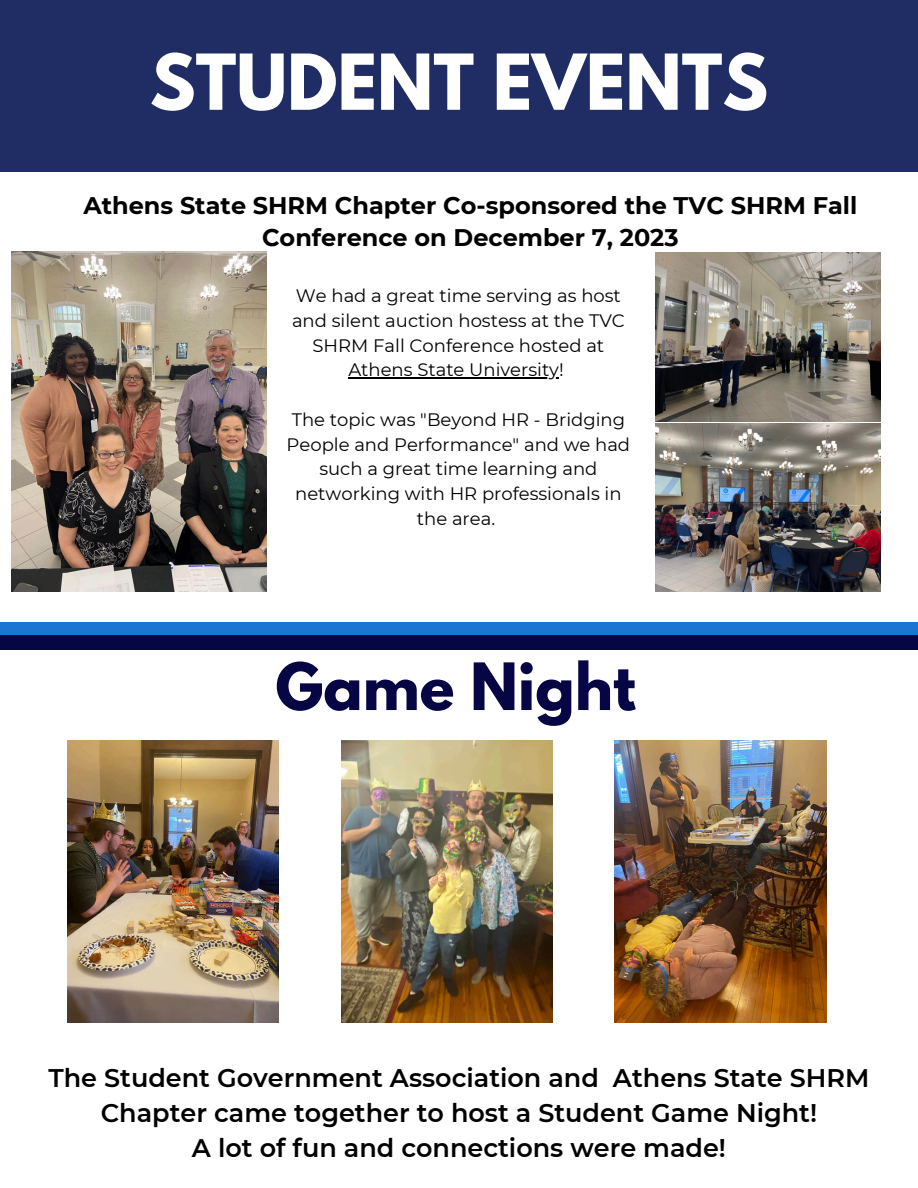
<style>
.page{position:relative;width:918px;height:1188px;background:#fff}
.page>*{position:absolute;margin:0;border:0;box-sizing:border-box;transform-origin:0 0}
.t1{font:700 68.25px "League Spartan";color:#fff}
.t2{font:700 57.75px "League Spartan";color:#060644}
.t3{font:600 25.5px/34.8px "Montserrat";color:#000;text-align:center}
.t4{font:700 24px/32.7px "Montserrat";color:#000;text-align:center}
.t5{font:18px/24.8px "Montserrat";color:#000;text-align:center}
</style>
<div class="page">
<div style="left:0;top:0;width:918px;height:172px;background:#202c64"></div>
<div style="left:0;top:622px;width:917px;height:15px;background:#1a76d2"></div>
<img style="left:67px;top:740px;width:212px;height:283px">
<img style="left:341px;top:740px;width:212px;height:283px">
<img style="left:615px;top:740px;width:211px;height:283px">
<img style="left:656px;top:253px;width:225px;height:339px">
<img style="left:11px;top:252px;width:256px;height:339px">
<hr style="left:348px;top:377px;width:211px;height:2px;background:#000">
<div style="left:0;top:635px;width:917px;height:15px;background:#060644"></div>
<p class="t1" style="left:150px;top:48px;width:620px">STUDENT EVENTS</p>
<h2 class="t4" style="left:83px;top:189px;width:776px">Athens State SHRM Chapter Co-sponsored the TVC SHRM Fall<br>Conference on December 7, 2023</h2>
<p class="t5" style="left:292px;top:283px;width:334px">We had a great time serving as host and silent auction hostess at the TVC<br>SHRM Fall Conference hosted at</p>
<h3 class="t5" style="left:348px;top:357px;width:217px">Athens State University!</h3>
<h3 class="t5" style="left:287px;top:407px;width:345px">The topic was "Beyond HR - Bridging<br>People and Performance" and we had such a great time learning and networking with HR professionals in the area.</h3>
<p class="t2" style="left:275px;top:658px;width:362px">Game Night</p>
<p class="t3" style="left:48px;top:1061px;width:822px">The Student Government Association and Athens State SHRM<br>Chapter came together to host a Student Game Night!<br>A lot of fun and connections were made!</p>
</div>
